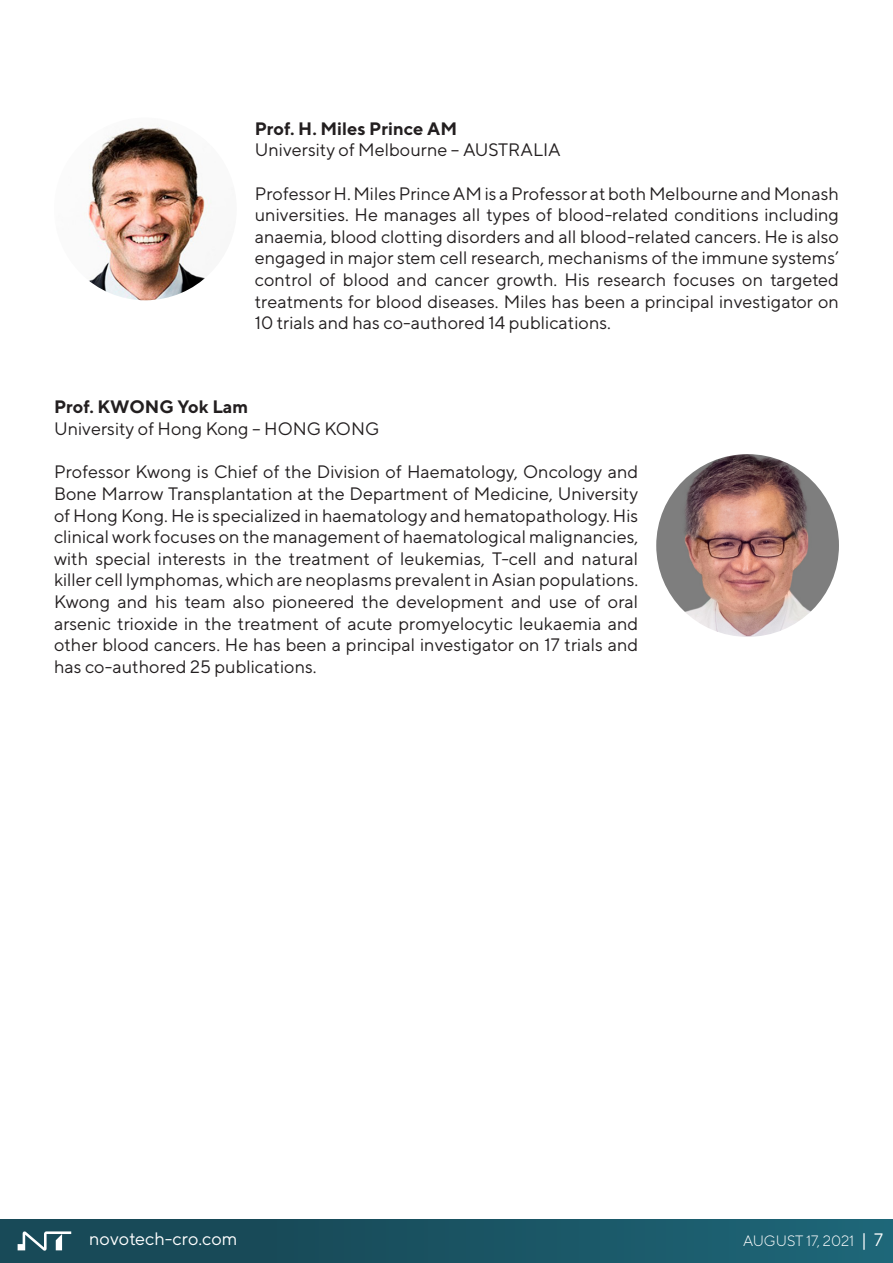
<style>
.page{position:relative;width:893px;height:1263px;background:#fff}
.page>*{position:absolute;margin:0;border:0;box-sizing:border-box;transform-origin:0 0}
.Body_text{font:18px/21.6px "TT Norms";color:#231f20;text-align:justify}
.Body_text-2{font:700 18px "TT Norms";color:#231f20}
.t1{font:18px "TT Norms";color:#fff}
.t2{font:300 15px "TT Norms";color:#fff}
.s1{font-weight:400;font-size:18px}
</style>
<div class="page">
<div style="left:0;top:1219px;width:893px;height:44px;background:linear-gradient(to right,#174451,#1d6476)"></div>
<svg style="left:18px;top:1231px;width:53px;height:19px"></svg>
<img style="left:656px;top:454px;width:183px;height:183px;border-radius:91px">
<img style="left:54px;top:118px;width:183px;height:182px;border-radius:91px">
<p class="Body_text-2" style="left:255px;top:117px;width:204px">Prof. H. Miles Prince AM</p>
<p class="Body_text" style="left:255px;top:139px;width:308px">University of Melbourne – AUSTRALIA</p>
<p class="Body_text" style="left:255px;top:182px;width:586px">Professor H. Miles Prince AM is a Professor at both Melbourne and Monash universities. He manages all types of blood-related conditions including anaemia, blood clotting disorders and all blood-related cancers. He is also engaged in major stem cell research, mechanisms of the immune systems’ control of blood and cancer growth. His research focuses on targeted treatments for blood diseases. Miles has been a principal investigator on 10 trials and has co-authored 14 publications.</p>
<p class="Body_text-2" style="left:54px;top:396px;width:196px">Prof. KWONG Yok Lam</p>
<p class="Body_text" style="left:54px;top:418px;width:327px">University of Hong Kong – HONG KONG</p>
<p class="Body_text" style="left:54px;top:461px;width:586px">Professor Kwong is Chief of the Division of Haematology, Oncology and Bone Marrow Transplantation at the Department of Medicine, University of Hong Kong. He is specialized in haematology and hematopathology. His clinical work focuses on the management of haematological malignancies, with special interests in the treatment of leukemias, T-cell and natural killer cell lymphomas, which are neoplasms prevalent in Asian populations.<br>Kwong and his team also pioneered the development and use of oral arsenic trioxide in the treatment of acute promyelocytic leukaemia and other blood cancers. He has been a principal investigator on 17 trials and has co-authored 25 publications.</p>
<p class="t1" style="left:89px;top:1227px;width:150px">novotech-cro.com</p>
<p class="t2" style="left:743px;top:1231px;width:142px">AUGUST 17, 2021 <span class="s1">| 7</span></p>
</div>
